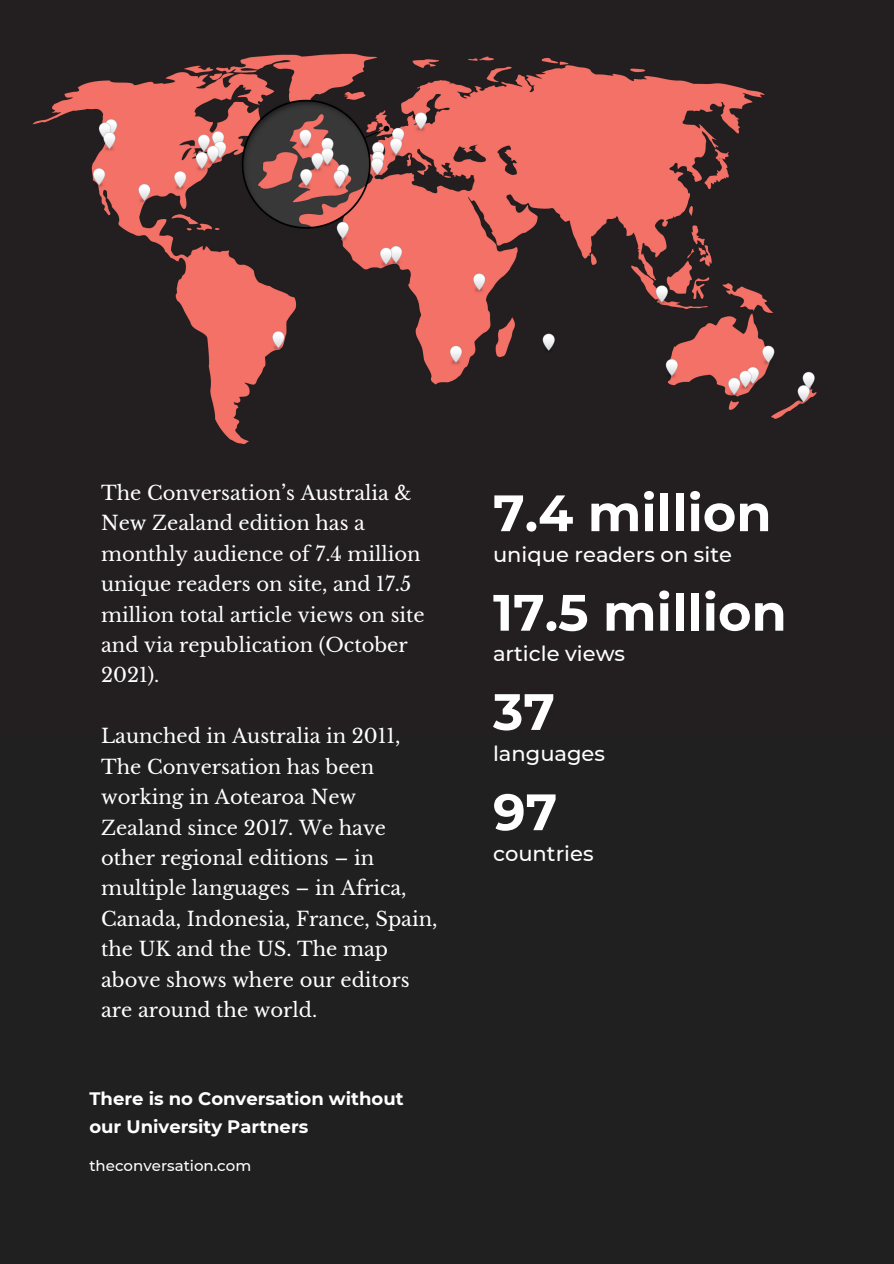
<style>
.page{position:relative;width:894px;height:1264px;background:#fff}
.page>*{position:absolute;margin:0;border:0;box-sizing:border-box;transform-origin:0 0}
.t1{font:700 51px "Montserrat";color:#fff}
.t2{font:500 21px "Montserrat";color:#fff}
.t3{font:19.5px/30.5px "Libre Baskerville";color:#fff}
.t4{font:700 18px "Montserrat";color:#fff}
.t5{font:500 15px "Montserrat";color:#fff}
</style>
<div class="page">
<div style="left:0;top:0;width:893px;height:1263px;background:#202020"></div>
<img style="left:32px;top:53px;width:785px;height:392px">
<p class="t3" style="left:101px;top:478px;width:312px">The Conversation’s Australia &amp;</p>
<p class="t3" style="left:101px;top:508px;width:325px">New Zealand edition has a monthly audience of 7.4 million unique readers on site, and 17.5 million total article views on site and via republication (October<br>2021).</p>
<p class="t3" style="left:101px;top:721px;width:338px">Launched in Australia in 2011,<br>The Conversation has been working in Aotearoa New<br>Zealand since 2017. We have other regional editions – in multiple languages – in Africa,<br>Canada, Indonesia, France, Spain, the UK and the US. The map above shows where our editors are around the world.</p>
<p class="t4" style="left:89px;top:1087px;width:315px">There is no Conversation without</p>
<p class="t4" style="left:89px;top:1115px;width:220px">our University Partners</p>
<p class="t5" style="left:89px;top:1156px;width:163px">theconversation.com</p>
<p class="t1" style="left:493px;top:482px;width:280px">7.4 million</p>
<p class="t2" style="left:493px;top:542px;width:240px">unique readers on site</p>
<p class="t1" style="left:493px;top:581px;width:295px">17.5 million</p>
<p class="t2" style="left:493px;top:641px;width:133px">article views</p>
<p class="t1" style="left:493px;top:680px;width:63px">37</p>
<p class="t2" style="left:493px;top:740px;width:113px">languages</p>
<p class="t1" style="left:493px;top:780px;width:66px">97</p>
<p class="t2" style="left:493px;top:840px;width:102px">countries</p>
</div>
